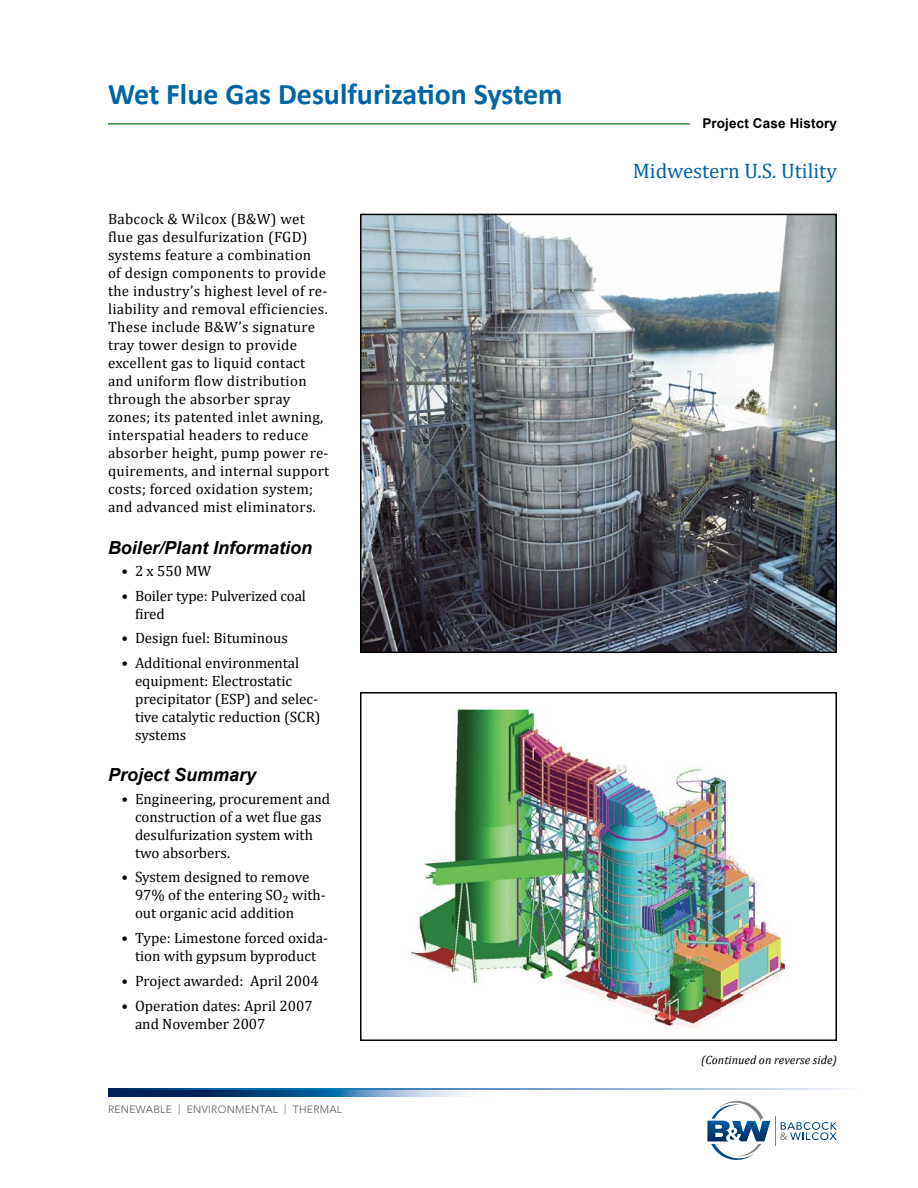
<style>
.page{position:relative;width:918px;height:1188px;background:#fff}
.page>*{position:absolute;margin:0;border:0;box-sizing:border-box;transform-origin:0 0}
.t1{font:700 30px "Calibri";color:#0065a4}
.t2{font:21px "Cambria";color:#0065a4}
.t3{font:italic 700 18px "Arial";color:#000}
.t4{font:15px/18px "Cambria";letter-spacing:.02em;color:#000}
.t5{font:15px/18px "Cambria";color:#000}
.t6{font:700 13.5px "Arial";letter-spacing:.01em;color:#000}
.t7{font:italic 12px "Cambria";color:#000}
.t8{font:300 10.5px "Avenir LT Std";letter-spacing:.025em;color:#58595b}
</style>
<div class="page">
<hr style="left:108px;top:123px;width:582px;height:2px;background:#3b8a41">
<img style="left:363px;top:217px;width:471px;height:433px">
<div style="left:360px;top:214px;width:477px;height:439px;border:2px solid #000"></div>
<img style="left:411px;top:707px;width:375px;height:322px">
<div style="left:360px;top:692px;width:477px;height:349px;border:2px solid #000"></div>
<svg style="left:707px;top:1101px;width:130px;height:59px"></svg>
<svg style="left:109px;top:1090px;width:355px;height:7px;background:#396795"></svg>
<svg style="left:109px;top:1088px;width:742px;height:2px"></svg>
<h1 class="t1" style="left:108px;top:72px;width:456px">Wet Flue Gas Desulfurization System</h1>
<p class="t4" style="left:108px;top:210px;width:223px">Babcock &amp; Wilcox (B&amp;W) wet flue gas desulfurization (FGD) systems feature a combination<br>of design components to provide the industry’s highest level of re&shy;liability and removal efficiencies.<br>These include B&amp;W’s signature tray tower design to provide excellent gas to liquid contact and uniform flow distribution through the absorber spray zones; its patented inlet awning, interspatial headers to reduce absorber height, pump power re&shy;quirements, and internal support costs; forced oxidation system; and advanced mist eliminators.</p>
<p class="t3" style="left:108px;top:535px;width:206px">Boiler/Plant Information</p>
<p class="t5" style="left:122px;top:562px;width:91px">• 2 x 550 MW</p>
<p class="t5" style="left:135px;top:586px;width:172px;text-indent:-14px">• Boiler type: Pulverized coal fired</p>
<p class="t5" style="left:122px;top:629px;width:168px">• Design fuel: Bituminous</p>
<p class="t5" style="left:135px;top:654px;width:187px;text-indent:-14px">• Additional environmental equipment: Electrostatic precipitator (ESP) and selec&shy;tive catalytic reduction (SCR) systems</p>
<p class="t3" style="left:108px;top:763px;width:150px">Project Summary</p>
<p class="t5" style="left:135px;top:789px;width:197px;text-indent:-14px">• Engineering, procurement and construction of a wet flue gas desulfurization system with two absorbers.</p>
<p class="t5" style="left:135px;top:868px;width:192px;text-indent:-14px">• System designed to remove<br>97% of the entering SO<sub>2</sub> with&shy;out organic acid addition</p>
<p class="t5" style="left:122px;top:929px;width:208px;text-align:center">• Type: Limestone forced oxida&shy;tion with gypsum byproduct</p>
<p class="t5" style="left:122px;top:972px;width:199px">• Project awarded: April 2004</p>
<p class="t5" style="left:135px;top:996px;width:179px;text-indent:-13px">• Operation dates: April 2007 and November 2007</p>
<p class="t8" style="left:108px;top:1103px;width:236px">RENEWABLE | ENVIRONMENTAL | THERMAL</p>
<p class="t6" style="left:702px;top:114px;width:136px">Project Case History</p>
<h2 class="t2" style="left:633px;top:159px;width:206px">Midwestern U.S. Utility</h2>
<p class="t7" style="left:701px;top:1051px;width:137px">(Continued on reverse side)</p>
</div>
